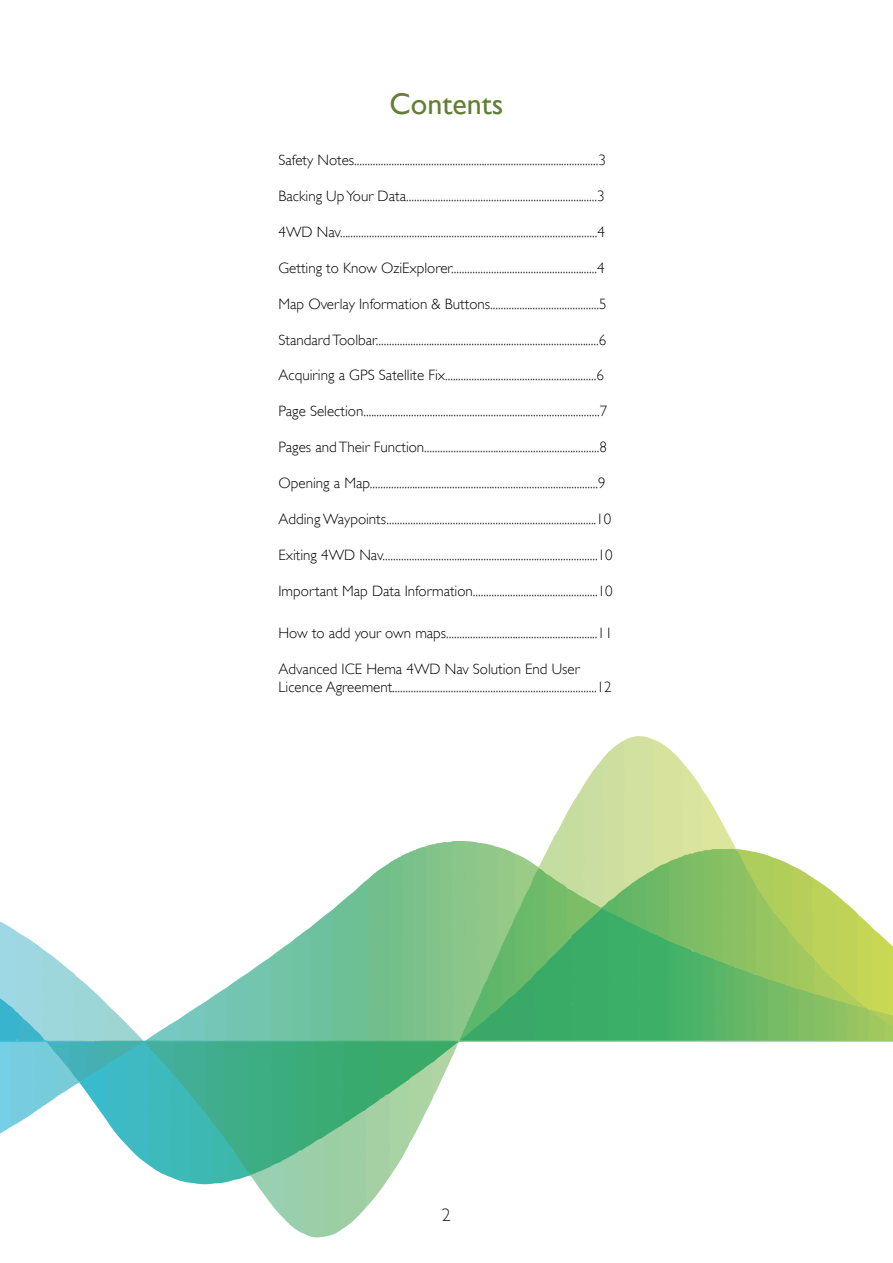
<style>
.page{position:relative;width:893px;height:1263px;background:#fff}
.page>*{position:absolute;margin:0;border:0;box-sizing:border-box;transform-origin:0 0}
.t1{font:30px "Gill Sans";color:#637f37}
.t2{font:300 18px "Gill Sans";color:#231f20}
.t3{font:300 15px "Gill Sans";color:#040503}
</style>
<div class="page">
<svg style="left:0;top:736px;width:893px;height:501px"></svg>
<p class="t1" style="left:390px;top:86px;width:115px">Contents</p>
<p class="t3" style="left:279px;top:151px;width:329px">Safety Notes............................................................................................3</p>
<p class="t3" style="left:279px;top:187px;width:328px">Backing Up Your Data........................................................................3</p>
<p class="t3" style="left:279px;top:223px;width:328px">4WD Nav.................................................................................................4</p>
<p class="t3" style="left:279px;top:259px;width:328px">Getting to Know OziExplorer.......................................................4</p>
<p class="t3" style="left:279px;top:295px;width:329px">Map Overlay Information &amp; Buttons.........................................5</p>
<p class="t3" style="left:279px;top:331px;width:329px">Standard Toolbar....................................................................................6</p>
<p class="t3" style="left:279px;top:367px;width:327px">Acquiring a GPS Satellite Fix.........................................................6</p>
<p class="t3" style="left:279px;top:403px;width:330px">Page Selection.........................................................................................7</p>
<p class="t3" style="left:279px;top:439px;width:330px">Pages and Their Function..................................................................8</p>
<p class="t3" style="left:279px;top:475px;width:329px">Opening a Map......................................................................................9</p>
<p class="t3" style="left:279px;top:511px;width:334px">Adding Waypoints...............................................................................10</p>
<p class="t3" style="left:279px;top:546px;width:336px">Exiting 4WD Nav.................................................................................10</p>
<p class="t3" style="left:279px;top:582px;width:336px">Important Map Data Information...............................................10</p>
<p class="t3" style="left:279px;top:624px;width:336px">How to add your own maps.........................................................11</p>
<p class="t3" style="left:279px;top:660px;width:303px">Advanced ICE Hema 4WD Nav Solution End User</p>
<p class="t3" style="left:279px;top:678px;width:335px">Licence Agreement.............................................................................12</p>
<p class="t2" style="left:442px;top:1205px;width:10px">2</p>
</div>
